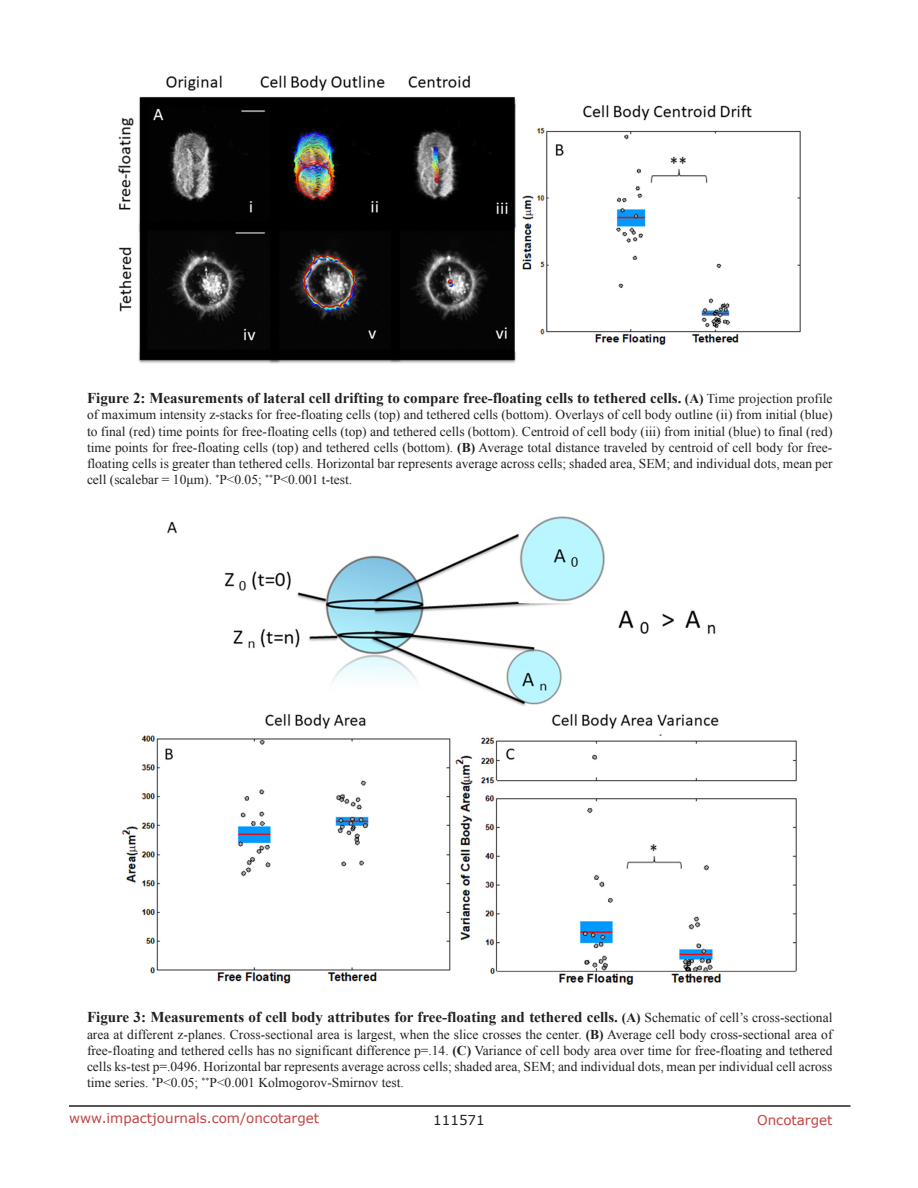
<style>
.page{position:relative;width:918px;height:1188px;background:#fff}
.page>*{position:absolute;margin:0;border:0;box-sizing:border-box;transform-origin:0 0}
.figuretext{font:700 15px "Times New Roman";color:#231f20}
.figuretext-2{font:13.5px/16.2px "Times New Roman";color:#231f20;text-align:justify}
.t1{font:13.5px "Verdana";color:#c24141}
.t2{font:13.5px "Verdana";color:#231f20}
.s1{font-size:13.5px}
.s2{font-weight:400;font-size:13.5px}
.s3{font-weight:700}
</style>
<div class="page">
<hr style="left:69px;top:1105px;width:781px;height:2px;background:#231f20">
<img style="left:118px;top:76px;width:683px;height:288px">
<img style="left:122px;top:516px;width:675px;height:469px">
<p class="figuretext" style="left:87px;top:387px;width:747px">Figure 2: Measurements of lateral cell drifting to compare free-floating cells to tethered cells. <span class="s1">(A)</span> <span class="s2">Time projection profile</span></p>
<p class="figuretext-2" style="left:87px;top:406px;width:747px">of maximum intensity z-stacks for free-floating cells (top) and tethered cells (bottom). Overlays of cell body outline (ii) from initial (blue) to final (red) time points for free-floating cells (top) and tethered cells (bottom). Centroid of cell body (iii) from initial (blue) to final (red) time points for free-floating cells (top) and tethered cells (bottom). <span class="s3">(B)</span> Average total distance traveled by centroid of cell body for free&shy;floating cells is greater than tethered cells. Horizontal bar represents average across cells; shaded area, SEM; and individual dots, mean per cell (scalebar = 10μm). <sup>*</sup>P&lt;0.05; <sup>**</sup>P&lt;0.001 t-test.</p>
<p class="figuretext" style="left:87px;top:1007px;width:747px">Figure 3: Measurements of cell body attributes for free-floating and tethered cells. <span class="s1">(A)</span> <span class="s2">Schematic of cell’s cross-sectional</span></p>
<p class="figuretext-2" style="left:87px;top:1026px;width:747px">area at different z-planes. Cross-sectional area is largest, when the slice crosses the center. <span class="s3">(B)</span> Average cell body cross-sectional area of free-floating and tethered cells has no significant difference p=.14. <span class="s3">(C)</span> Variance of cell body area over time for free-floating and tethered cells ks-test p=.0496. Horizontal bar represents average across cells; shaded area, SEM; and individual dots, mean per individual cell across time series. <sup>*</sup>P&lt;0.05; <sup>**</sup>P&lt;0.001 Kolmogorov-Smirnov test.</p>
<p class="t1" style="left:69px;top:1109px;width:252px">www.impactjournals.com/oncotarget</p>
<p class="t2" style="left:433px;top:1111px;width:53px">111571</p>
<p class="t1" style="left:757px;top:1111px;width:77px">Oncotarget</p>
</div>
